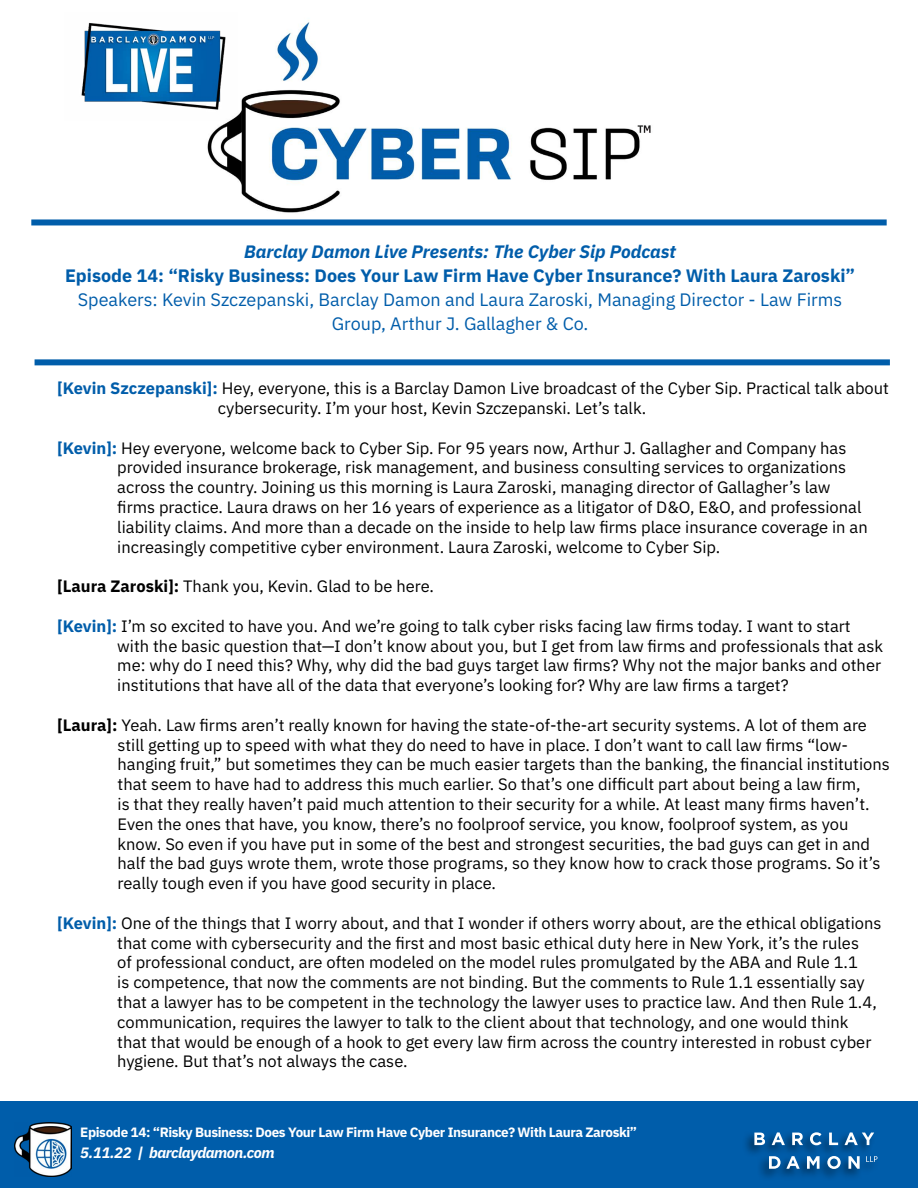
<style>
.page{position:relative;width:918px;height:1188px;background:#fff}
.page>*{position:absolute;margin:0;border:0;box-sizing:border-box;transform-origin:0 0}
.t1{font:18px/24px "IBM Plex Sans";color:#005daa;text-align:center}
.t2{font:700 18px "IBM Plex Sans";color:#005daa}
.t3{font:italic 700 18px "IBM Plex Sans";color:#005daa}
.t4{font:16.5px/19.8px "IBM Plex Sans";color:#000}
.t5{font:italic 700 15px "IBM Plex Sans";letter-spacing:-.03em;color:#fff}
.t6{font:700 13.5px "IBM Plex Sans";letter-spacing:-.03em;color:#fff}
.s1{font-weight:700;color:#005daa}
.s2{font-weight:700}
</style>
<div class="page">
<div style="left:0;top:1102px;width:918px;height:86px;background:#005daa"></div>
<img style="left:15px;top:1123px;width:56px;height:53px">
<div style="left:742px;top:1130px;width:138px;height:51px;background:#000;opacity:.55"></div>
<svg style="left:866px;top:1156px;width:11px;height:6px"></svg>
<svg style="left:754px;top:1133px;width:11px;height:12px"></svg>
<svg style="left:772px;top:1132px;width:13px;height:13px"></svg>
<svg style="left:792px;top:1133px;width:11px;height:12px"></svg>
<svg style="left:810px;top:1132px;width:12px;height:13px"></svg>
<svg style="left:829px;top:1133px;width:9px;height:12px"></svg>
<svg style="left:845px;top:1132px;width:29px;height:13px"></svg>
<svg style="left:769px;top:1156px;width:31px;height:13px"></svg>
<svg style="left:807px;top:1156px;width:13px;height:13px"></svg>
<svg style="left:827px;top:1156px;width:14px;height:13px"></svg>
<svg style="left:848px;top:1156px;width:12px;height:13px"></svg>
<img style="left:207px;top:20px;width:444px;height:193px">
<img style="left:81px;top:20px;width:157px;height:100px">
<div style="left:31px;top:219px;width:856px;height:6px;background:#005daa"></div>
<div style="left:35px;top:359px;width:855px;height:6px;background:#005daa"></div>
<p class="t3" style="left:244px;top:237px;width:433px">Barclay Damon Live Presents: The Cyber Sip Podcast</p>
<p class="t2" style="left:65px;top:261px;width:792px">Episode 14: “Risky Business: Does Your Law Firm Have Cyber Insurance? With Laura Zaroski”</p>
<p class="t1" style="left:78px;top:286px;width:766px">Speakers: Kevin Szczepanski, Barclay Damon and Laura Zaroski, Managing Director - Law Firms<br>Group, Arthur J. Gallagher &amp; Co.</p>
<p class="t4" style="left:218px;top:377px;width:673px;text-indent:-161px"><span class="s1">[Kevin Szczepanski]:</span> Hey, everyone, this is a Barclay Damon Live broadcast of the Cyber Sip. Practical talk about cybersecurity. I’m your host, Kevin Szczepanski. Let’s talk.</p>
<p class="t4" style="left:117px;top:436px;width:752px;text-indent:-60px"><span class="s1">[Kevin]:</span> Hey everyone, welcome back to Cyber Sip. For 95 years now, Arthur J. Gallagher and Company has provided insurance brokerage, risk management, and business consulting services to organizations across the country. Joining us this morning is Laura Zaroski, managing director of Gallagher’s law firms practice. Laura draws on her 16 years of experience as a litigator of D&amp;O, E&amp;O, and professional liability claims. And more than a decade on the inside to help law firms place insurance coverage in an increasingly competitive cyber environment. Laura Zaroski, welcome to Cyber Sip.</p>
<p class="t4" style="left:57px;top:575px;width:378px"><span class="s2">[Laura Zaroski]:</span> Thank you, Kevin. Glad to be here.</p>
<p class="t4" style="left:117px;top:615px;width:767px;text-indent:-60px"><span class="s1">[Kevin]:</span> I’m so excited to have you. And we’re going to talk cyber risks facing law firms today. I want to start with the basic question that—I don’t know about you, but I get from law firms and professionals that ask me: why do I need this? Why, why did the bad guys target law firms? Why not the major banks and other institutions that have all of the data that everyone’s looking for? Why are law firms a target?</p>
<p class="t4" style="left:118px;top:714px;width:774px;text-indent:-60px"><span class="s2">[Laura]:</span> Yeah. Law firms aren’t really known for having the state-of-the-art security systems. A lot of them are still getting up to speed with what they do need to have in place. I don’t want to call law firms “low&shy;hanging fruit,” but sometimes they can be much easier targets than the banking, the financial institutions that seem to have had to address this much earlier. So that’s one difficult part about being a law firm,<br>is that they really haven’t paid much attention to their security for a while. At least many firms haven’t.<br>Even the ones that have, you know, there’s no foolproof service, you know, foolproof system, as you know. So even if you have put in some of the best and strongest securities, the bad guys can get in and half the bad guys wrote them, wrote those programs, so they know how to crack those programs. So it’s really tough even if you have good security in place.</p>
<p class="t4" style="left:117px;top:912px;width:766px;text-indent:-60px"><span class="s1">[Kevin]:</span> One of the things that I worry about, and that I wonder if others worry about, are the ethical obligations that come with cybersecurity and the first and most basic ethical duty here in New York, it’s the rules<br>of professional conduct, are often modeled on the model rules promulgated by the ABA and Rule 1.1<br>is competence, that now the comments are not binding. But the comments to Rule 1.1 essentially say that a lawyer has to be competent in the technology the lawyer uses to practice law. And then Rule 1.4, communication, requires the lawyer to talk to the client about that technology, and one would think that that would be enough of a hook to get every law firm across the country interested in robust cyber hygiene. But that’s not always the case.</p>
<p class="t6" style="left:80px;top:1121px;width:558px">Episode 14: “Risky Business: Does Your Law Firm Have Cyber Insurance? With Laura Zaroski”</p>
<p class="t5" style="left:80px;top:1140px;width:196px">5.11.22 | barclaydamon.com</p>
</div>
